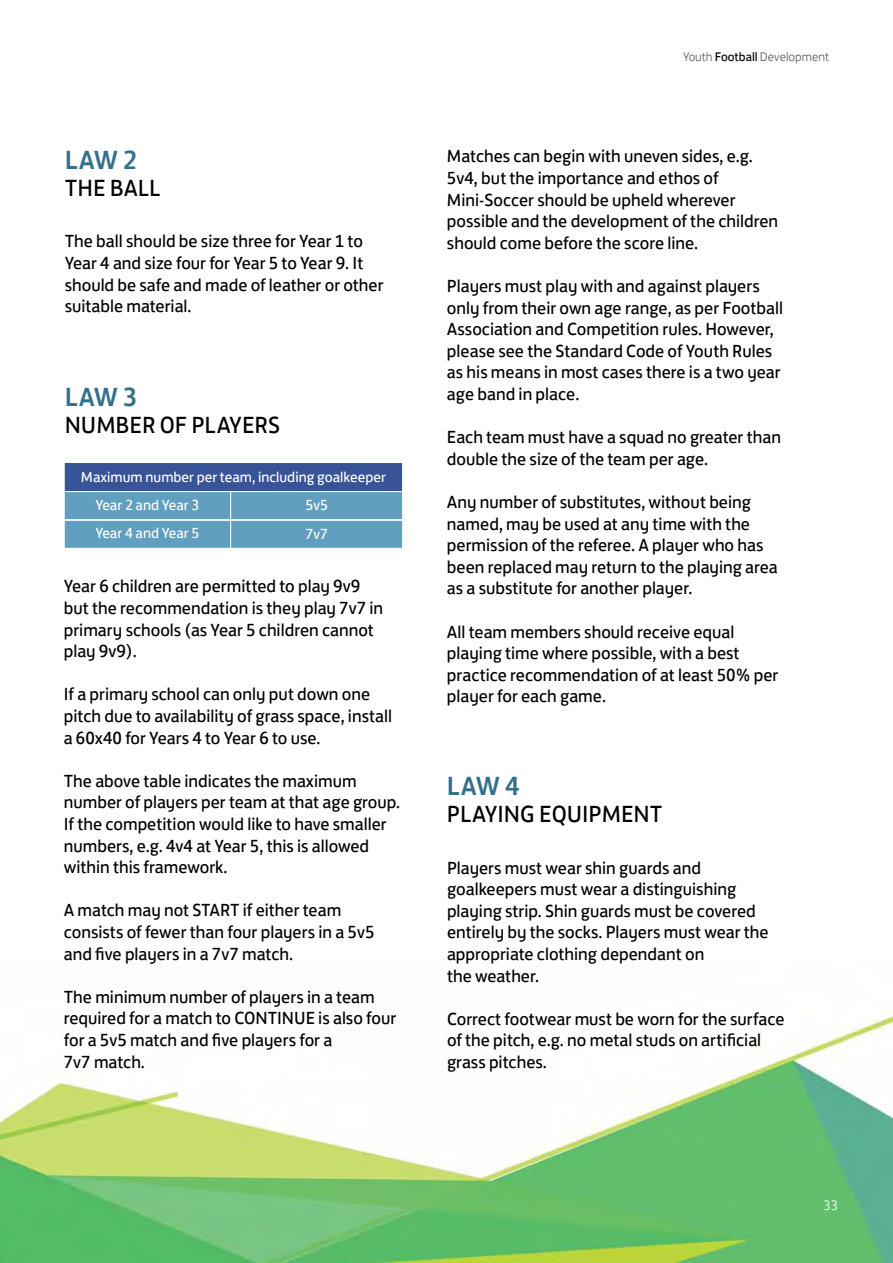
<style>
.page{position:relative;width:893px;height:1263px;background:#fff}
.page>*{position:absolute;margin:0;border:0;box-sizing:border-box;transform-origin:0 0}
.t1{font:500 27px "FS Jack";color:#33708b}
.t2{font:24px "FS Jack";color:#000}
.t3{font:18px/21.6px "FS Jack";color:#000}
.t4{font:15px/27.6px "FS Jack";color:#fff}
.t5{font:300 14.1px "FS Jack";color:#fff}
.t6{font:300 12.75px "FS Jack";color:#58595b}
.s1{font-weight:400;color:#000}
</style>
<div class="page">
<img style="left:0;top:1011px;width:893px;height:252px">
<div style="left:64px;top:462px;width:339px;height:30px;background:#385499;border:1px solid #fff"></div>
<div style="left:230px;top:491px;width:173px;height:29px;background:#609fc0;border:1px solid #fff"></div>
<div style="left:64px;top:491px;width:167px;height:29px;background:#609fc0;border:1px solid #fff"></div>
<div style="left:230px;top:520px;width:173px;height:29px;background:#609fc0;border:1px solid #fff"></div>
<div style="left:64px;top:520px;width:167px;height:29px;background:#609fc0;border:1px solid #fff"></div>
<h1 class="t1" style="left:65px;top:138px;width:74px">LAW 2</h1>
<h2 class="t2" style="left:65px;top:169px;width:85px">THE BALL</h2>
<p class="t3" style="left:65px;top:229px;width:320px">The ball should be size three for Year 1 to Year 4 and size four for Year 5 to Year 9. It should be safe and made of leather or other suitable material.</p>
<h1 class="t1" style="left:65px;top:375px;width:74px">LAW 3</h1>
<h2 class="t2" style="left:65px;top:405px;width:215px">NUMBER OF PLAYERS</h2>
<p class="t4" style="left:95px;top:462px;width:292px;text-indent:-14px">Maximum number per team, including goalkeeper<br>Year 2 and Year 3</p>
<p class="t4" style="left:306px;top:490px;width:24px">5v5</p>
<p class="t4" style="left:95px;top:518px;width:106px">Year 4 and Year 5</p>
<p class="t4" style="left:306px;top:519px;width:24px">7v7</p>
<p class="t3" style="left:64px;top:574px;width:321px">Year 6 children are permitted to play 9v9 but the recommendation is they play 7v7 in primary schools (as Year 5 children cannot play 9v9).</p>
<p class="t3" style="left:64px;top:682px;width:330px">If a primary school can only put down one pitch due to availability of grass space, install a 60x40 for Years 4 to Year 6 to use.</p>
<p class="t3" style="left:64px;top:768px;width:338px">The above table indicates the maximum number of players per team at that age group.<br>If the competition would like to have smaller numbers, e.g. 4v4 at Year 5, this is allowed within this framework.</p>
<p class="t3" style="left:64px;top:898px;width:312px">A match may not START if either team consists of fewer than four players in a 5v5 and five players in a 7v7 match.</p>
<p class="t3" style="left:64px;top:984px;width:334px">The minimum number of players in a team required for a match to CONTINU E is also four for a 5v5 match and five players for a<br>7v7 match.</p>
<p class="t6" style="left:683px;top:47px;width:148px">Youth <span class="s1">Football</span> Development</p>
<p class="t3" style="left:447px;top:144px;width:333px">Matches can begin with uneven sides, e.g.<br>5v4, but the importance and ethos of Mini-Soccer should be upheld wherever possible and the development of the children should come before the score line.</p>
<p class="t3" style="left:447px;top:274px;width:337px">Players must play with and against players only from their own age range, as per Football Association and Competition rules. However, please see the Standard Code of Youth Rules as his means in most cases there is a two year age band in place.</p>
<p class="t3" style="left:447px;top:425px;width:336px">Each team must have a squad no greater than double the size of the team per age.</p>
<p class="t3" style="left:447px;top:490px;width:332px">Any number of substitutes, without being named, may be used at any time with the permission of the referee. A player who has been replaced may return to the playing area as a substitute for another player.</p>
<p class="t3" style="left:447px;top:619px;width:333px">All team members should receive equal playing time where possible, with a best practice recommendation of at least 50% per player for each game.</p>
<h1 class="t1" style="left:447px;top:764px;width:74px">LAW 4</h1>
<h2 class="t2" style="left:447px;top:795px;width:212px">Playi ng Equi pment</h2>
<p class="t3" style="left:447px;top:855px;width:323px">Players must wear shin guards and goalkeepers must wear a distinguishing playing strip. Shin guards must be covered entirely by the socks. Players must wear the appropriate clothing dependant on<br>the weather.</p>
<p class="t3" style="left:447px;top:1006px;width:339px">Correct footwear must be worn for the surface of the pitch, e.g. no metal studs on artificial grass pitches.</p>
<p class="t5" style="left:824px;top:1194px;width:16px">33</p>
</div>
